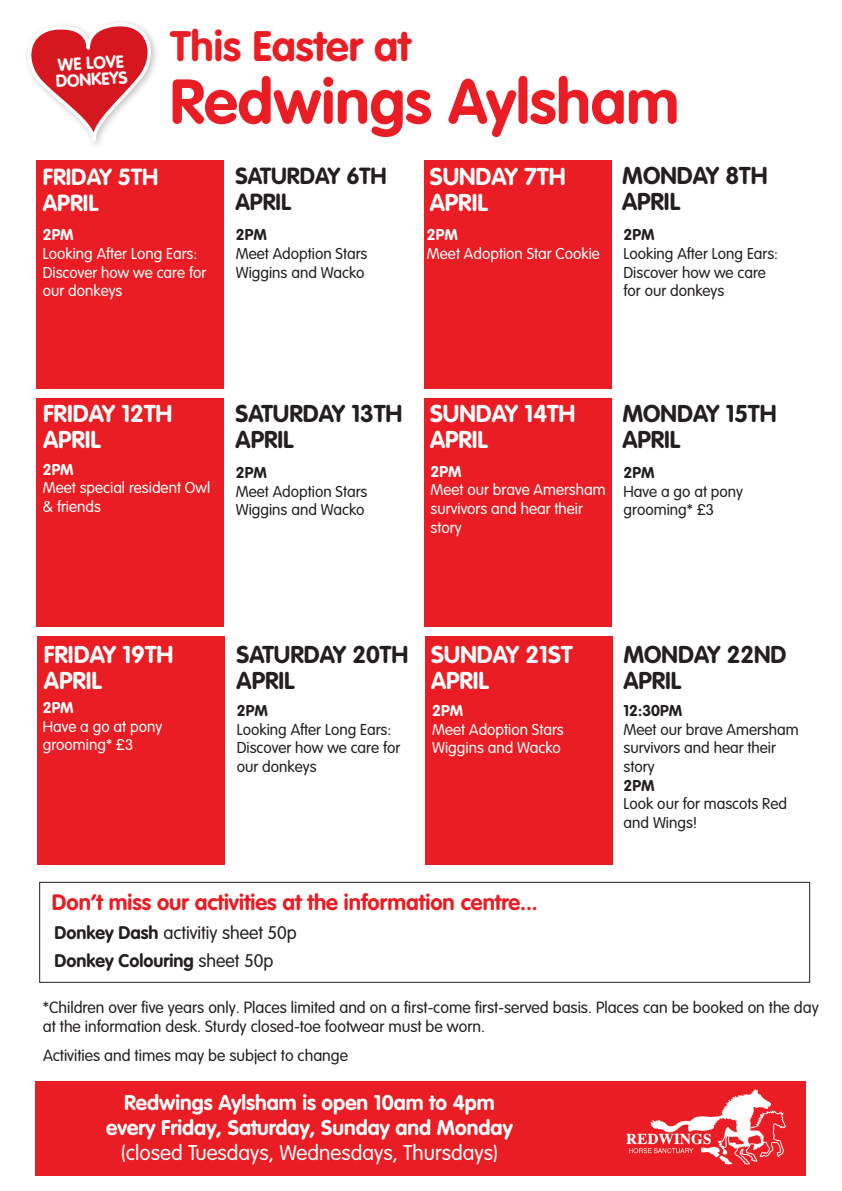
<style>
.page{position:relative;width:842px;height:1191px;background:#fff}
.page>*{position:absolute;margin:0;border:0;box-sizing:border-box;transform-origin:0 0}
.t1{font:700 62px "VAG Rounded LT Pro";color:#e91d23}
.t2{font:700 42px "VAG Rounded LT Pro";color:#e91d23}
.t3{font:700 24px/26px "VAG Rounded LT Pro";color:#231f20}
.t4{font:700 24px/26px "VAG Rounded LT Pro";color:#fff}
.t5{font:700 23px/26px "VAG Rounded LT Pro";color:#231f20}
.t6{font:700 23px/26px "VAG Rounded LT Pro";color:#fff}
.t7{font:700 22px "VAG Rounded LT Pro";color:#e91d23}
.t8{font:700 21px/25.2px "VAG Rounded LT Pro";color:#fff;text-align:center}
.t9{font:300 21px "VAG Rounded LT Pro";color:#fff}
.t10{font:700 18px/28px "VAG Rounded LT Pro";color:#231f20}
.t11{font:700 17.3px/16.2px "VAG Rounded Std";color:#fff}
.t12{font:300 16px/19.2px "VAG Rounded LT Pro";color:#231f20}
.t13{font:300 15.5px/18.6px "VAG Rounded LT Pro";color:#231f20}
.t14{font:300 15.5px/18.6px "VAG Rounded LT Pro";color:#fff}
.t15{font:700 15.5px "VAG Rounded LT Pro";color:#231f20}
.t16{font:700 15.5px "VAG Rounded LT Pro";color:#fff}
.s1{font-weight:300}
</style>
<div class="page">
<div style="left:36px;top:1081px;width:770px;height:94px;background:#e91d23"></div>
<img style="left:627px;top:1089px;width:159px;height:87px">
<div style="left:36px;top:160px;width:188px;height:229px;background:#e91d23"></div>
<div style="left:424px;top:160px;width:188px;height:229px;background:#e91d23"></div>
<svg style="left:27px;top:23px;width:128px;height:121px"></svg>
<div style="left:36px;top:398px;width:188px;height:229px;background:#e91d23"></div>
<div style="left:424px;top:398px;width:188px;height:229px;background:#e91d23"></div>
<div style="left:37px;top:636px;width:188px;height:229px;background:#e91d23"></div>
<div style="left:425px;top:636px;width:188px;height:229px;background:#e91d23"></div>
<div style="left:39px;top:882px;width:771px;height:100px;border:1px solid #231f20"></div>
<p class="t11" style="left:55px;top:57px;width:73px;rotate:-3deg">WE LOVE<br>DONKEYS</p>
<h2 class="t2" style="left:170px;top:20px;width:242px">This Easter at</h2>
<h1 class="t1" style="left:170px;top:63px;width:511px">Redwings Aylsham</h1>
<h3 class="t5" style="left:235px;top:163px;width:153px">SATURDAY 6TH<br>APRIL</h3>
<h3 class="t3" style="left:622px;top:163px;width:147px">MONDAY 8TH<br>APRIL</h3>
<h3 class="t6" style="left:43px;top:164px;width:117px">FRIDAY 5TH<br>APRIL</h3>
<h3 class="t4" style="left:430px;top:164px;width:137px">SUNDAY 7TH<br>APRIL</h3>
<p class="t16" style="left:43px;top:225px;width:32px">2PM</p>
<p class="t14" style="left:43px;top:245px;width:165px">Looking After Long Ears:<br>Discover how we care for our donkeys</p>
<p class="t15" style="left:236px;top:225px;width:33px">2PM</p>
<p class="t13" style="left:236px;top:245px;width:133px">Meet Adoption Stars<br>Wiggins and Wacko</p>
<p class="t16" style="left:427px;top:225px;width:33px">2PM</p>
<p class="t14" style="left:427px;top:245px;width:174px">Meet Adoption Star Cookie</p>
<p class="t15" style="left:623px;top:225px;width:32px">2PM</p>
<p class="t13" style="left:623px;top:245px;width:156px">Looking After Long Ears:<br>Discover how we care for our donkeys</p>
<h3 class="t4" style="left:43px;top:401px;width:131px">FRIDAY 12TH<br>APRIL</h3>
<h3 class="t4" style="left:430px;top:401px;width:147px">SUNDAY 14TH<br>APRIL</h3>
<h3 class="t3" style="left:236px;top:401px;width:168px">SATURDAY 13TH<br>APRIL</h3>
<h3 class="t3" style="left:622px;top:401px;width:156px">MONDAY 15TH<br>APRIL</h3>
<p class="t15" style="left:236px;top:463px;width:33px">2PM</p>
<p class="t13" style="left:236px;top:482px;width:133px">Meet Adoption Stars<br>Wiggins and Wacko</p>
<p class="t16" style="left:43px;top:459px;width:33px">2PM</p>
<p class="t14" style="left:43px;top:479px;width:169px">Meet special resident Owl &amp; friends</p>
<p class="t16" style="left:431px;top:461px;width:33px">2PM</p>
<p class="t14" style="left:431px;top:481px;width:177px">Meet our brave Amersham survivors and hear their story</p>
<p class="t15" style="left:623px;top:463px;width:32px">2PM</p>
<p class="t13" style="left:623px;top:482px;width:121px">Have a go at pony grooming* £3</p>
<h3 class="t4" style="left:44px;top:642px;width:131px">FRIDAY 19TH<br>APRIL</h3>
<h3 class="t4" style="left:431px;top:642px;width:143px">SUNDAY 21ST<br>APRIL</h3>
<h3 class="t3" style="left:237px;top:642px;width:173px">SATURDAY 20TH<br>APRIL</h3>
<h3 class="t3" style="left:623px;top:642px;width:165px">MONDAY 22ND<br>APRIL</h3>
<p class="t15" style="left:237px;top:701px;width:33px">2PM</p>
<p class="t13" style="left:237px;top:720px;width:165px">Looking After Long Ears:<br>Discover how we care for our donkeys</p>
<p class="t16" style="left:43px;top:698px;width:32px">2PM</p>
<p class="t14" style="left:43px;top:717px;width:121px">Have a go at pony grooming* £3</p>
<p class="t16" style="left:432px;top:701px;width:33px">2PM</p>
<p class="t14" style="left:432px;top:720px;width:133px">Meet Adoption Stars<br>Wiggins and Wacko</p>
<p class="t15" style="left:623px;top:701px;width:60px">12:30PM</p>
<p class="t13" style="left:623px;top:720px;width:177px">Meet our brave Amersham survivors and hear their story</p>
<p class="t15" style="left:623px;top:775px;width:32px">2PM</p>
<p class="t13" style="left:623px;top:795px;width:165px">Look our for mascots Red and Wings!</p>
<h3 class="t7" style="left:52px;top:888px;width:487px">Don’t miss our activities at the information centre...</h3>
<p class="t10" style="left:54px;top:918px;width:244px">Donkey Dash <span class="s1">activitiy sheet 50p<br></span>Donkey Colouring <span class="s1">sheet 50p</span></p>
<p class="t12" style="left:43px;top:998px;width:777px">*Children over five years only. Places limited and on a first-come first-served basis. Places can be booked on the day at the information desk. Sturdy closed-toe footwear must be worn.</p>
<p class="t12" style="left:43px;top:1046px;width:307px">Activities and times may be subject to change</p>
<h3 class="t8" style="left:106px;top:1090px;width:408px">Redwings Aylsham is open 10am to 4pm every Friday, Saturday, Sunday and Monday</h3>
<h3 class="t9" style="left:121px;top:1140px;width:379px">(closed Tuesdays, Wednesdays, Thursdays)</h3>
</div>
